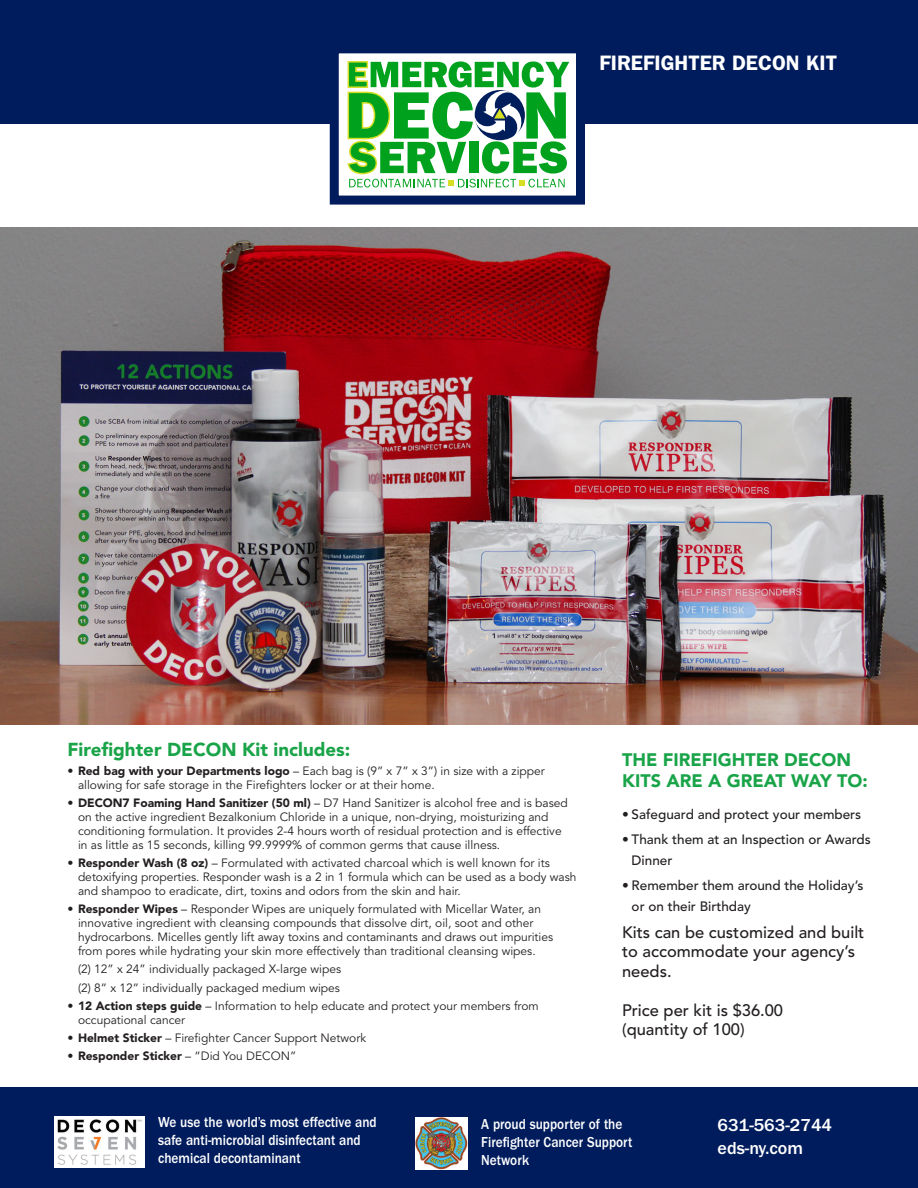
<style>
.page{position:relative;width:918px;height:1188px;background:#fff}
.page>*{position:absolute;margin:0;border:0;box-sizing:border-box;transform-origin:0 0}
.t1{font:600 21px "Franklin Gothic";color:#fff}
.t2{font:900 18.75px "Avenir";color:#1aa449}
.Paragraph{font:900 18px/21px "Avenir";color:#1aa449}
.t3{font:500 18px "Franklin Gothic";color:#fff}
.Paragraph-2{font:500 16.5px/19.5px "Avenir";color:#231f20}
.Bullet_text{font:500 15px/18px "Franklin Gothic";color:#fff;scale:.89 1}
.bullets_3{font:500 13.5px/21px "Avenir";color:#231f20}
.bullets_2{font:12px/14px "Avenir";color:#231f20}
.bullets_2-2{font:900 12px "Avenir";color:#231f20}
.s1{font-weight:900}
.s2{font-weight:400}
</style>
<div class="page">
<img style="left:0;top:228px;width:918px;height:496px">
<div style="left:0;top:0;width:918px;height:123px;background:#001c5c"></div>
<div style="left:0;top:1087px;width:918px;height:101px;background:#001c5c"></div>
<img style="left:54px;top:1117px;width:90px;height:50px">
<img style="left:415px;top:1118px;width:52px;height:51px">
<div style="left:334px;top:49px;width:246px;height:151px;background:#fff"></div>
<svg style="left:347px;top:61px;width:222px;height:126px"></svg>
<div style="left:330px;top:44px;width:255px;height:161px;border:9px solid #001c5c"></div>
<p class="t1" style="left:599px;top:50px;width:239px">FIREFIGHTER DECON KIT</p>
<p class="t2" style="left:68px;top:738px;width:284px">Firefighter DECON Kit includes:</p>
<p class="bullets_2" style="left:78px;top:764px;width:468px;text-indent:-10px">• <span class="s1">Red bag with your Departments logo</span> – Each bag is (9” x 7” x 3”) in size with a zipper allowing for safe storage in the Firefighters locker or at their home.</p>
<p class="bullets_2" style="left:78px;top:796px;width:491px;text-indent:-10px">• <span class="s1">DECON7 Foaming Hand Sanitizer (50 ml)</span> – D7 Hand Sanitizer is alcohol free and is based on the active ingredient Bezalkonium Chloride in a unique, non-drying, moisturizing and conditioning formulation. It provides 2-4 hours worth of residual protection and is effective in as little as 15 seconds, killing 99.9999% of common germs that cause illness.</p>
<p class="bullets_2" style="left:78px;top:856px;width:500px;text-indent:-10px">• <span class="s1">Responder Wash (8 oz)</span> – Formulated with activated charcoal which is well known for its detoxifying properties. Responder wash is a 2 in 1 formula which can be used as a body wash and shampoo to eradicate, dirt, toxins and odors from the skin and hair.</p>
<p class="bullets_2" style="left:78px;top:903px;width:477px;text-indent:-10px">• <span class="s1">Responder Wipes</span> – Responder Wipes are uniquely formulated with Micellar Water, an innovative ingredient with cleansing compounds that dissolve dirt, oil, soot and other hydrocarbons. Micelles gently lift away toxins and contaminants and draws out impurities from pores while hydrating your skin more effectively than traditional cleansing wipes.</p>
<p class="bullets_2" style="left:78px;top:963px;width:265px">(2) 12” x 24” individually packaged X-large wipes</p>
<p class="bullets_2" style="left:78px;top:981px;width:264px">(2) 8” x 12” individually packaged medium wipes</p>
<p class="bullets_2" style="left:78px;top:999px;width:462px;text-indent:-10px">• <span class="s1">12 Action steps guide</span> – Information to help educate and protect your members from occupational cancer</p>
<p class="bullets_2" style="left:68px;top:1031px;width:300px">• <span class="s1">Helmet Sticker</span> – Firefighter Cancer Support Network</p>
<p class="bullets_2-2" style="left:68px;top:1049px;width:230px"><span class="s2">•</span> Responder Sticker <span class="s2">– “Did You DECON”</span></p>
<p class="Paragraph" style="left:622px;top:749px;width:247px">THE FIREFIGHTER DECON<br>KITS ARE A GREAT WAY TO:</p>
<p class="bullets_3" style="left:622px;top:804px;width:241px">• Safeguard and protect your members</p>
<p class="bullets_3" style="left:632px;top:829px;width:241px;text-indent:-10px">• Thank them at an Inspection or Awards<br>Dinner</p>
<p class="bullets_3" style="left:632px;top:875px;width:233px;text-indent:-10px">• Remember them around the Holiday’s or on their Birthday</p>
<p class="Paragraph-2" style="left:622px;top:923px;width:244px">Kits can be customized and built to accommodate your agency’s needs.</p>
<p class="Paragraph-2" style="left:622px;top:1001px;width:163px">Price per kit is $36.00 (quantity of 100)</p>
<p class="Bullet_text" style="left:158px;top:1114px;width:247px">We use the world’s most effective and safe anti-microbial disinfectant and chemical decontaminant</p>
<p class="Bullet_text" style="left:481px;top:1115px;width:172px">A proud supporter of the<br>Firefighter Cancer Support<br>Network</p>
<p class="t3" style="left:718px;top:1115px;width:116px">631-563-2744</p>
<p class="t3" style="left:718px;top:1138px;width:87px">eds-ny.com</p>
</div>
